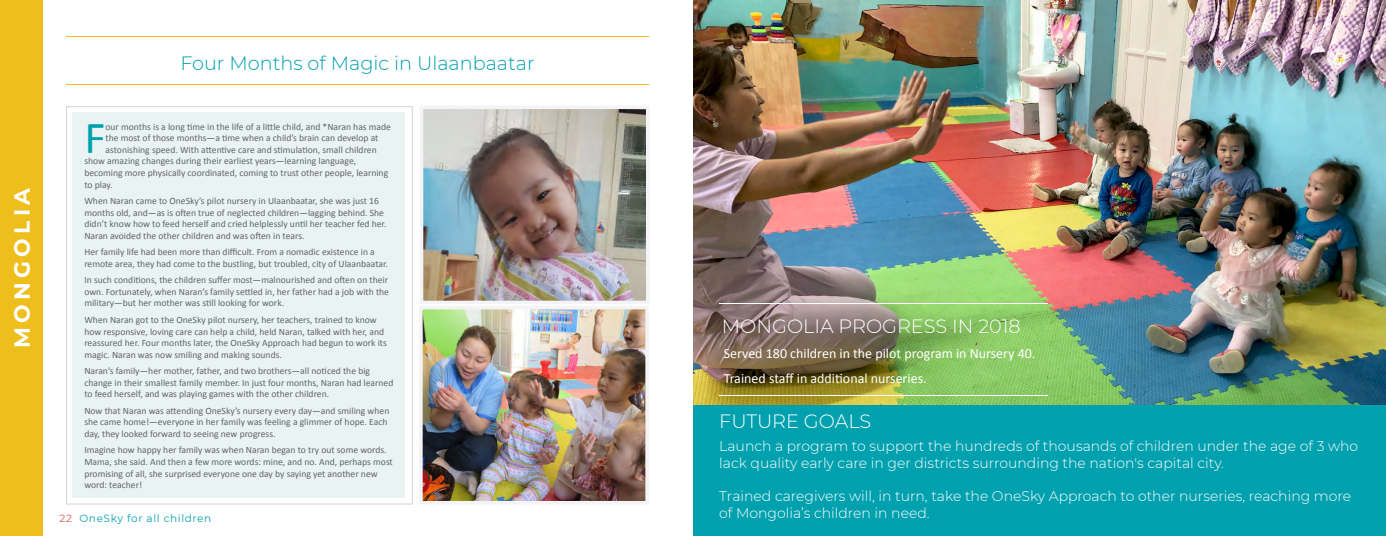
<style>
.page{position:relative;width:1386px;height:536px;background:#fff}
.page>*{position:absolute;margin:0;border:0;box-sizing:border-box;transform-origin:0 0}
.t1{font:46.02px "Calibri";color:#00a1af}
.t2{font:700 21.88px "Montserrat";letter-spacing:.2em;color:#fff}
.t3{font:300 19.25px "Montserrat";color:#fff}
.t4{font:300 19.25px "Montserrat";color:#00a1af}
.t5{font:300 14px/16.8px "Montserrat";color:#fff}
.t6{font:14px/24.5px "Calibri";color:#fff}
.t7{font:10.5px "Montserrat";letter-spacing:.06em;color:#00a1af}
.t8{font:9.62px/11.5px "Calibri";color:#636466}
.s1{color:#db5a5a}
</style>
<div class="page">
<img style="left:693px;top:0;width:693px;height:405px">
<div style="left:0;top:0;width:43px;height:536px;background:#eebe1c"></div>
<div style="left:66px;top:106px;width:347px;height:398px;border:1px solid #d7d1dc"></div>
<div style="left:73px;top:113px;width:332px;height:385px;background:#e9f3f1"></div>
<img style="left:425px;top:110px;width:220px;height:189px">
<div style="left:420px;top:105px;width:230px;height:199px;border:4px solid #f4f3f5"></div>
<hr style="left:66px;top:36px;width:583px;height:1px;background:#eebe1c">
<hr style="left:66px;top:84px;width:583px;height:1px;background:#eebe1c">
<img style="left:424px;top:311px;width:220px;height:188px">
<div style="left:419px;top:306px;width:230px;height:198px;border:4px solid #f4f3f5"></div>
<div style="left:693px;top:405px;width:693px;height:131px;background:#00a1af"></div>
<hr style="left:719px;top:303px;width:329px;height:1px;background:#fff">
<hr style="left:719px;top:394px;width:329px;height:1px;background:#fff">
<h2 class="t2" style="left:6px;top:348px;width:162px;rotate:-90deg">MONGOLIA</h2>
<h3 class="t4" style="left:180px;top:50px;width:356px">Four Months of Magic in Ulaanbaatar</h3>
<h1 class="t1" style="left:84px;top:108px;width:23px">F</h1>
<p class="t8" style="left:106px;top:121px;width:287px">our months is a long time in the life of a little child, and *Naran has made</p>
<p class="t8" style="left:106px;top:132px;width:274px">the most of those months—a time when a child’s brain can develop at</p>
<p class="t8" style="left:106px;top:144px;width:273px">astonishing speed. With attentive care and stimulation, small children</p>
<p class="t8" style="left:84px;top:155px;width:273px">show amazing changes during their earliest years—learning language,</p>
<p class="t8" style="left:84px;top:167px;width:305px">becoming more physically coordinated, coming to trust other people, learning</p>
<p class="t8" style="left:84px;top:178px;width:30px">to play.</p>
<p class="t8" style="left:84px;top:195px;width:304px">When Naran came to OneSky’s pilot nursery in Ulaanbaatar, she was just 16 months old, and—as is often true of neglected children—lagging behind. She didn’t know how to feed herself and cried helplessly until her teacher fed her.<br>Naran avoided the other children and was often in tears.</p>
<p class="t8" style="left:84px;top:246px;width:305px">Her family life had been more than difficult. From a nomadic existence in a remote area, they had come to the bustling, but troubled, city of Ulaanbaatar.</p>
<p class="t8" style="left:84px;top:274px;width:306px;text-align:justify">In such conditions, the children suffer most—malnourished and often on their own. Fortunately, when Naran’s family settled in, her father had a job with the military—but her mother was still looking for work.</p>
<p class="t8" style="left:84px;top:314px;width:304px">When Naran got to the OneSky pilot nursery, her teachers, trained to know how responsive, loving care can help a child, held Naran, talked with her, and reassured her. Four months later, the OneSky Approach had begun to work its magic. Naran was now smiling and making sounds.</p>
<p class="t8" style="left:84px;top:365px;width:311px">Naran’s family—her mother, father, and two brothers—all noticed the big change in their smallest family member. In just four months, Naran had learned to feed herself, and was playing games with the other children.</p>
<p class="t8" style="left:84px;top:405px;width:307px">Now that Naran was attending OneSky’s nursery every day—and smiling when she came home!—everyone in her family was feeling a glimmer of hope. Each day, they looked forward to seeing new progress.</p>
<p class="t8" style="left:84px;top:444px;width:310px">Imagine how happy her family was when Naran began to try out some words.<br>Mama, she said. And then a few more words: mine, and no. And, perhaps most promising of all, she surprised everyone one day by saying yet another new word: teacher!</p>
<p class="t7" style="left:60px;top:510px;width:153px"><span class="s1">22</span> OneSky for all children</p>
<h3 class="t3" style="left:722px;top:312px;width:300px">MONGOLIA PROGRESS IN 2018</h3>
<h3 class="t6" style="left:724px;top:341px;width:313px">Served 180 children in the pilot program in Nursery 40.<br>Trained staff in additional nurseries.</h3>
<h3 class="t3" style="left:719px;top:408px;width:153px">FUTURE GOALS</h3>
<h3 class="t5" style="left:719px;top:437px;width:640px">Launch a program to support the hundreds of thousands of children under the age of 3 who lack quality early care in ger districts surrounding the nation's capital city.</h3>
<h3 class="t5" style="left:719px;top:487px;width:633px">Trained caregivers will, in turn, take the OneSky Approach to other nurseries, reaching more of Mongolia’s children in need.</h3>
</div>
